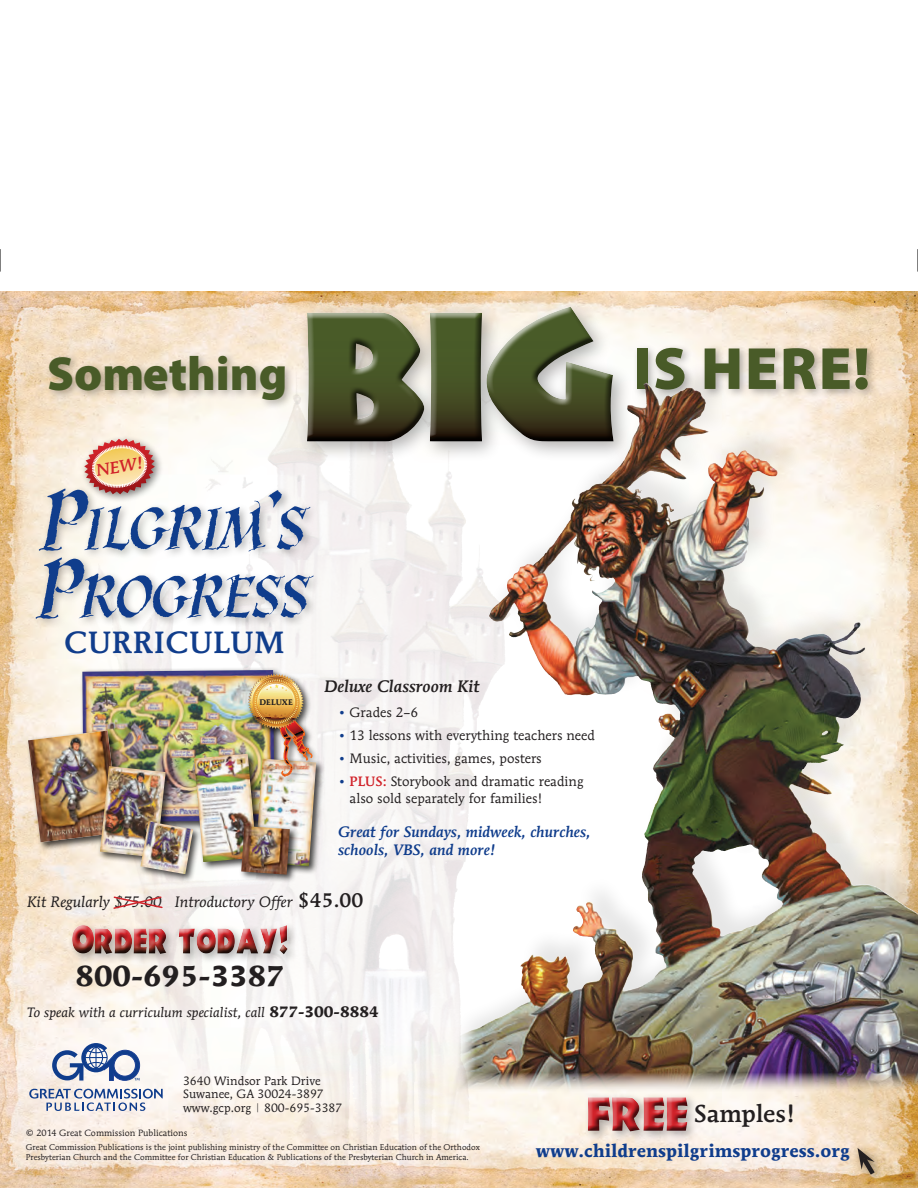
<style>
.page{position:relative;width:918px;height:1188px;background:#fff}
.page>*{position:absolute;margin:0;border:0;box-sizing:border-box;transform-origin:0 0}
.t1{font:900 60px "Myriad Pro";letter-spacing:.03em;color:#495b28}
.t2{font:900 48px "Myriad Pro";color:#495b28}
.t3{font:500 30.45px "Mendoza Roman";letter-spacing:.02em;color:#103d8c}
.t4{font:700 28.5px "Mendoza Roman";color:#231f20}
.t5{font:500 24.3px "Mendoza Roman";color:#231f20}
.t6{font:700 18px "Mendoza Roman";color:#103d8c}
.t7{font:italic 500 16.5px "Mendoza Roman";color:#231f20}
.t8{font:italic 500 16.5px "Mendoza Roman";color:#d1232a}
.t9{font:italic 500 15px/18px "Mendoza Roman";color:#103d8c}
.t10{font:italic 15px "Mendoza Roman";color:#231f20}
.t11{font:13.5px/16.5px "Mendoza Roman";color:#231f20}
.t12{font:italic 13.5px "Mendoza Roman";color:#231f20}
.t13{font:12px/13.5px "Mendoza Roman";color:#231f20}
.t14{font:9px "Mendoza Roman";color:#231f20}
.t15{font:8.25px/10.5px "Mendoza Roman";color:#231f20}
.t16{font:700 8.1px "Mendoza Roman";color:#231f20}
.s1{color:#103d8c}
.s2{font-weight:500;color:#d1232a}
.s3{font-weight:500;font-style:normal;font-size:19.5px}
.s4{font-weight:700;font-style:normal;font-size:15px}
.s5{font-size:9px}
</style>
<div class="page">
<img style="left:0;top:292px;width:918px;height:896px">
<svg style="left:29px;top:1088px;width:134px;height:24px"></svg>
<svg style="left:52px;top:1043px;width:88px;height:38px"></svg>
<div style="left:632px;top:343px;width:247px;height:57px;background:#010000;opacity:.3"></div>
<div style="left:298px;top:298px;width:335px;height:164px;background:#010000;opacity:.3"></div>
<div style="left:79px;top:667px;width:205px;height:164px;background:#010000;opacity:.75"></div>
<img style="left:82px;top:670px;width:192px;height:149px">
<div style="left:253px;top:756px;width:72px;height:120px;background:#010000;opacity:.75"></div>
<img style="left:266px;top:785px;width:50px;height:81px">
<div style="left:192px;top:751px;width:74px;height:120px;background:#010000;opacity:.75"></div>
<img style="left:194px;top:754px;width:63px;height:108px">
<div style="left:239px;top:824px;width:60px;height:60px;background:#010000;opacity:.75"></div>
<img style="left:241px;top:826px;width:49px;height:49px">
<div style="left:26px;top:728px;width:103px;height:123px;background:#010000;opacity:.75"></div>
<img style="left:28px;top:731px;width:92px;height:111px">
<div style="left:98px;top:764px;width:77px;height:102px;background:#010000;opacity:.75"></div>
<img style="left:100px;top:766px;width:66px;height:92px">
<div style="left:138px;top:819px;width:64px;height:64px;background:#010000;opacity:.75"></div>
<img style="left:140px;top:821px;width:53px;height:53px">
<div style="left:246px;top:671px;width:75px;height:114px;background:#010000;opacity:.75"></div>
<img style="left:248px;top:674px;width:65px;height:103px">
<div style="left:454px;top:355px;width:464px;height:739px;background:#010000;opacity:.1"></div>
<img style="left:617px;top:383px;width:30px;height:86px">
<div style="left:32px;top:485px;width:291px;height:144px;background:#010000;opacity:.3"></div>
<svg style="left:36px;top:557px;width:277px;height:62px"></svg>
<div style="left:584px;top:1093px;width:114px;height:49px;background:#010000;opacity:.3"></div>
<div style="left:587px;top:1096px;width:101px;height:35px;background:#f3eee6"></div>
<div style="left:587px;top:1097px;width:101px;height:34px;background:#231f20;opacity:.75"></div>
<div style="left:68px;top:921px;width:230px;height:43px;background:#010000;opacity:.3"></div>
<div style="left:72px;top:924px;width:216px;height:31px;background:#fff;opacity:.75"></div>
<div style="left:72px;top:925px;width:216px;height:30px;background:#231f20;opacity:.75"></div>
<div style="left:852px;top:1143px;width:32px;height:41px;background:#231f20;opacity:.5"></div>
<svg style="left:858px;top:1148px;width:21px;height:32px"></svg>
<svg style="left:112px;top:895px;width:52px;height:15px"></svg>
<svg style="left:39px;top:307px;width:575px;height:244px"></svg>
<svg style="left:0;top:249px;width:1px;height:23px"></svg>
<svg style="left:917px;top:249px;width:1px;height:23px"></svg>
<p class="t2" style="left:47px;top:341px;width:242px">Something</p>
<p class="t1" style="left:633px;top:329px;width:239px">iS here!</p>
<p class="t8" style="left:95px;top:460px;width:49px;rotate:-9deg">NEW!</p>
<p class="t3" style="left:64px;top:624px;width:222px">CURRICULUM</p>
<p class="t16" style="left:259px;top:697px;width:35px">DELUXE</p>
<p class="t7" style="left:324px;top:676px;width:157px">Deluxe Classroom Kit</p>
<p class="t11" style="left:338px;top:704px;width:82px"><span class="s1">•</span> Grades 2–6</p>
<p class="t11" style="left:338px;top:727px;width:258px"><span class="s1">•</span> 13 lessons with everything teachers need</p>
<p class="t11" style="left:338px;top:750px;width:205px"><span class="s1">•</span> Music, activities, games, posters</p>
<p class="t11" style="left:350px;top:773px;width:235px;text-indent:-12px"><span class="s1">•</span> <span class="s2">PLUS:</span> Storybook and dramatic reading also sold separately for families!</p>
<p class="t9" style="left:338px;top:822px;width:254px">Great for Sundays, midweek, churches, schools, VBS, and more!</p>
<p class="t10" style="left:27px;top:893px;width:338px">Kit Regularly $75.00 Introductory Offer <span class="s3">$45.00</span></p>
<p class="t4" style="left:76px;top:958px;width:210px">800-695-3387</p>
<p class="t12" style="left:27px;top:1004px;width:353px">To speak with a curriculum specialist, call <span class="s4">877-300-8884</span></p>
<p class="t13" style="left:183px;top:1074px;width:160px">3640 Windsor Park Drive<br>Suwanee, GA 30024-3897 www.gcp.org <span class="s5">|</span> 800-695-3387</p>
<p class="t14" style="left:26px;top:1127px;width:163px">© 2014 Great Commission Publications</p>
<p class="t15" style="left:26px;top:1142px;width:455px">Great Commission Publications is the joint publishing ministry of the Committee on Christian Education of the Orthodox<br>Presbyterian Church and the Committee for Christian Education &amp; Publications of the Presbyterian Church in America.</p>
<p class="t5" style="left:694px;top:1098px;width:103px">SAMPLES!</p>
<p class="t6" style="left:536px;top:1139px;width:316px">www.childrenspilgrimsprogress.org</p>
</div>
